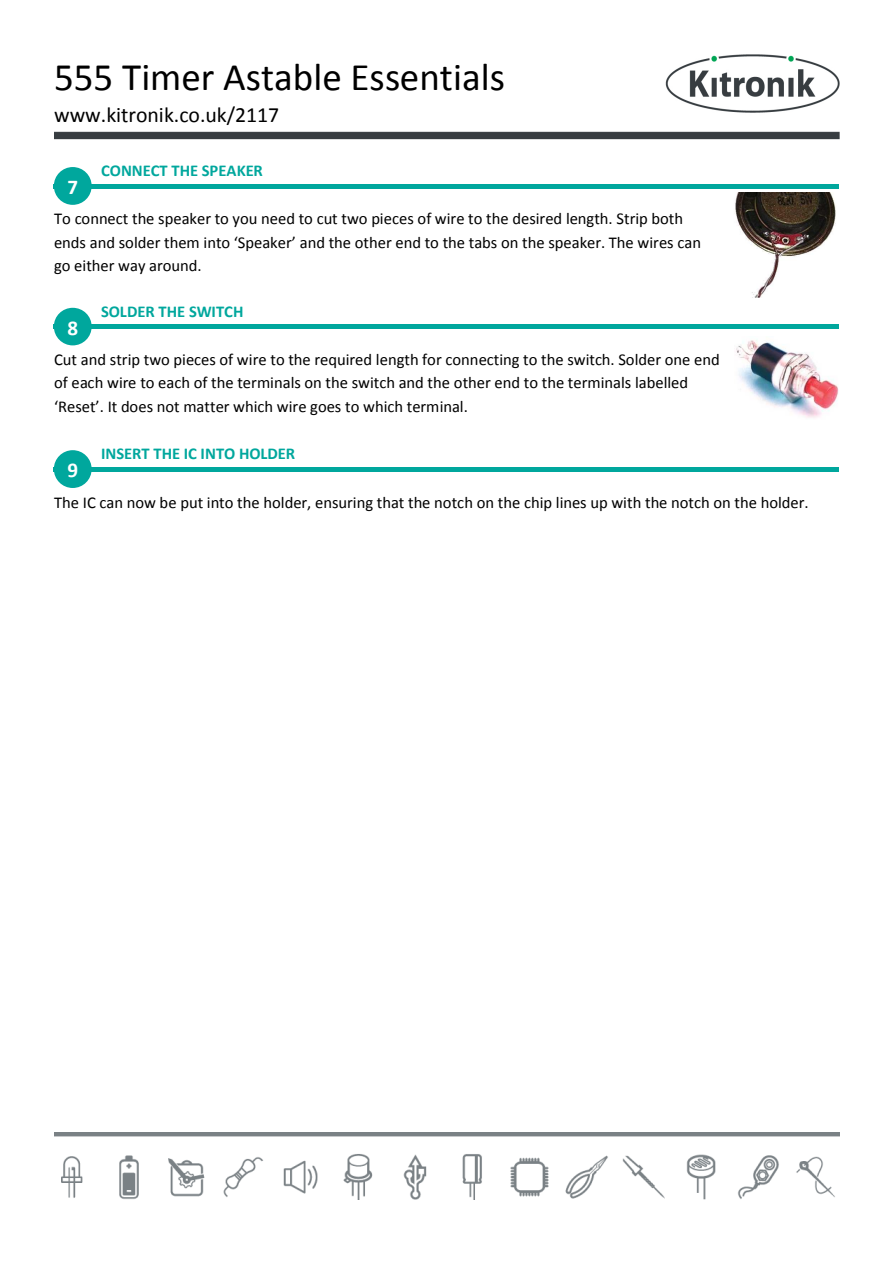
<style>
.page{position:relative;width:893px;height:1263px;background:#fff}
.page>*{position:absolute;margin:0;border:0;box-sizing:border-box;transform-origin:0 0}
.t1{font:39px "Calibri";color:#000}
.t2{font:21.75px "Calibri";color:#000}
.t3{font:700 21px "Calibri";color:#fff}
.t4{font:16.5px/23.2px "Calibri";color:#000}
.t5{font:700 16.5px "Calibri";color:#00a79d}
</style>
<div class="page">
<img style="left:54px;top:54px;width:785px;height:86px">
<img style="left:54px;top:1133px;width:785px;height:67px">
<hr style="left:54px;top:184px;width:785px;height:4px;background:#00a79d">
<div style="left:54px;top:167px;width:38px;height:38px;background:#00a79d;border-radius:50%"></div>
<img style="left:735px;top:192px;width:101px;height:106px">
<hr style="left:54px;top:325px;width:785px;height:4px;background:#00a79d">
<div style="left:54px;top:308px;width:38px;height:37px;background:#00a79d;border-radius:50%"></div>
<img style="left:736px;top:340px;width:102px;height:78px">
<hr style="left:54px;top:467px;width:785px;height:4px;background:#00a79d">
<div style="left:54px;top:450px;width:38px;height:38px;background:#00a79d;border-radius:50%"></div>
<h1 class="t1" style="left:54px;top:62px;width:452px">555 Timer Astable Essentials</h1>
<h2 class="t2" style="left:54px;top:106px;width:226px">www.kitronik.co.uk/2117</h2>
<p class="t3" style="left:67px;top:175px;width:12px">7</p>
<p class="t5" style="left:101px;top:161px;width:163px">CONNECT THE SPEAKER</p>
<p class="t4" style="left:54px;top:208px;width:648px">To connect the speaker to you need to cut two pieces of wire to the desired length. Strip both ends and solder them into ‘Speaker’ and the other end to the tabs on the speaker. The wires can go either way around.</p>
<p class="t3" style="left:67px;top:315px;width:12px">8</p>
<p class="t5" style="left:101px;top:301px;width:144px">SOLDER THE SWITCH</p>
<p class="t4" style="left:54px;top:349px;width:667px">Cut and strip two pieces of wire to the required length for connecting to the switch. Solder one end of each wire to each of the terminals on the switch and the other end to the terminals labelled ‘Reset’. It does not matter which wire goes to which terminal.</p>
<p class="t3" style="left:67px;top:458px;width:12px">9</p>
<p class="t5" style="left:101px;top:444px;width:196px">INSERT THE IC INTO HOLDER</p>
<p class="t4" style="left:54px;top:492px;width:756px">The IC can now be put into the holder, ensuring that the notch on the chip lines up with the notch on the holder.</p>
</div>
